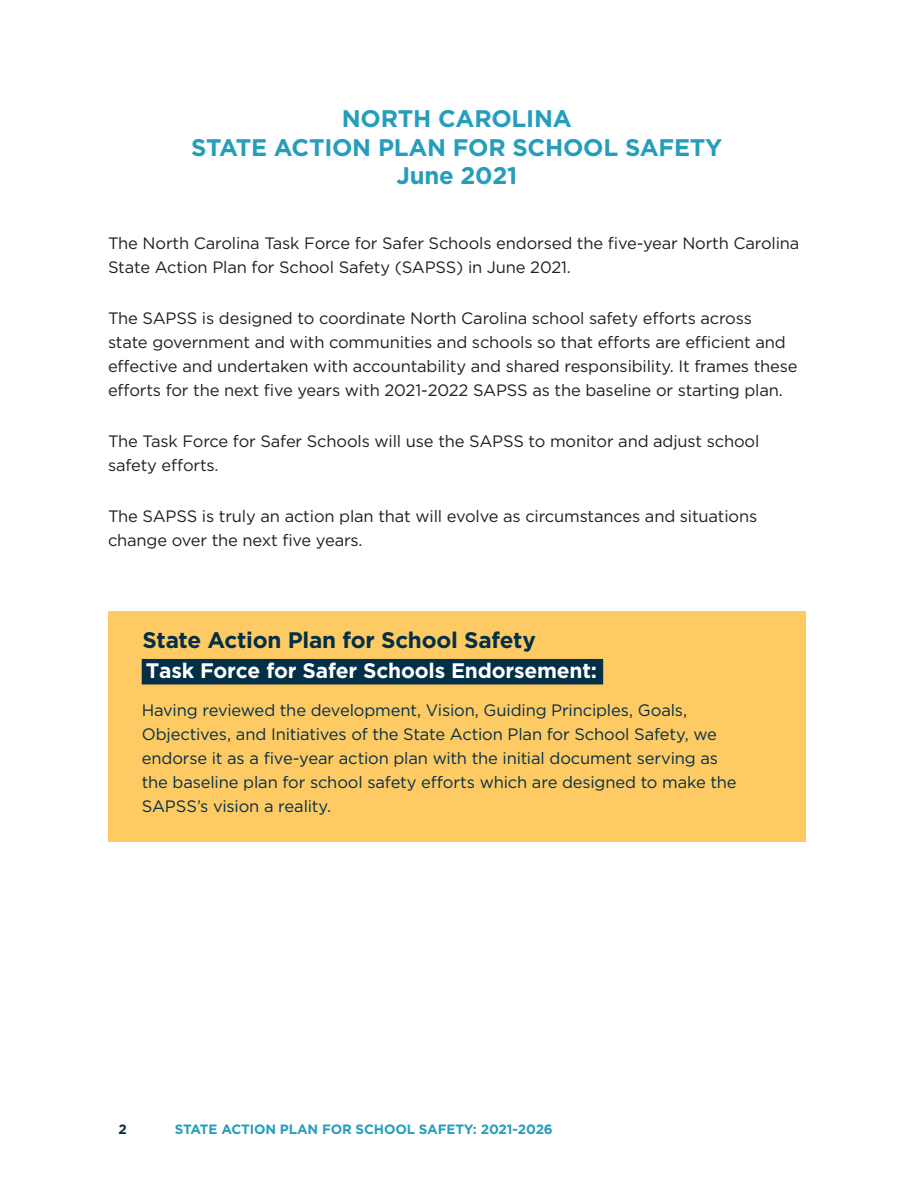
<style>
.page{position:relative;width:918px;height:1188px;background:#fff}
.page>*{position:absolute;margin:0;border:0;box-sizing:border-box;transform-origin:0 0}
.Main_Head{font:700 24px/28.5px "Gotham";letter-spacing:-.01em;color:#269ebb;text-align:center}
.BOX_heading_indent{font:700 22.5px "Gotham";letter-spacing:-.01em;color:#032f47}
.Objective_Tab{font:700 21px "Gotham";letter-spacing:-.01em;color:#fff}
.text_copy{font:16.5px/24px "Gotham";letter-spacing:-.01em;color:#231f20}
.Objective_Tab-2{font:16.5px/24px "Gotham";letter-spacing:-.01em;color:#032f47}
.t1{font:700 13.5px "Gotham";letter-spacing:-.01em;color:#269ebb}
.t2{font:700 13.5px "Gotham";color:#032f47}
</style>
<div class="page">
<div style="left:108px;top:611px;width:698px;height:230px;background:#feca64"></div>
<div style="left:142px;top:659px;width:461px;height:25px;background:#032f47"></div>
<p class="Main_Head" style="left:191px;top:104px;width:533px">NORTH CAROLINA<br>STATE ACTION PLAN FOR SCHOOL SAFETY<br>June 2021</p>
<p class="text_copy" style="left:108px;top:231px;width:693px">The North Carolina Task Force for Safer Schools endorsed the five-year North Carolina<br>State Action Plan for School Safety (SAPSS) in June 2021.</p>
<p class="text_copy" style="left:108px;top:306px;width:691px">The SAPSS is designed to coordinate North Carolina school safety efforts across<br>state government and with communities and schools so that efforts are efficient and effective and undertaken with accountability and shared responsibility. It frames these efforts for the next five years with 2021-2022 SAPSS as the baseline or starting plan.</p>
<p class="text_copy" style="left:108px;top:429px;width:653px">The Task Force for Safer Schools will use the SAPSS to monitor and adjust school safety efforts.</p>
<p class="text_copy" style="left:108px;top:504px;width:651px">The SAPSS is truly an action plan that will evolve as circumstances and situations change over the next five years.</p>
<p class="BOX_heading_indent" style="left:142px;top:625px;width:395px">State Action Plan for School Safety</p>
<p class="Objective_Tab" style="left:146px;top:657px;width:453px">Task Force for Safer Schools Endorsement:</p>
<p class="Objective_Tab-2" style="left:142px;top:698px;width:597px">Having reviewed the development, Vision, Guiding Principles, Goals, Objectives, and Initiatives of the State Action Plan for School Safety, we endorse it as a five-year action plan with the initial document serving as the baseline plan for school safety efforts which are designed to make the SAPSS’s vision a reality.</p>
<p class="t2" style="left:119px;top:1120px;width:10px">2</p>
<p class="t1" style="left:175px;top:1120px;width:379px">STATE ACTION PLAN FOR SCHOOL SAFETY: 2021-2026</p>
</div>
